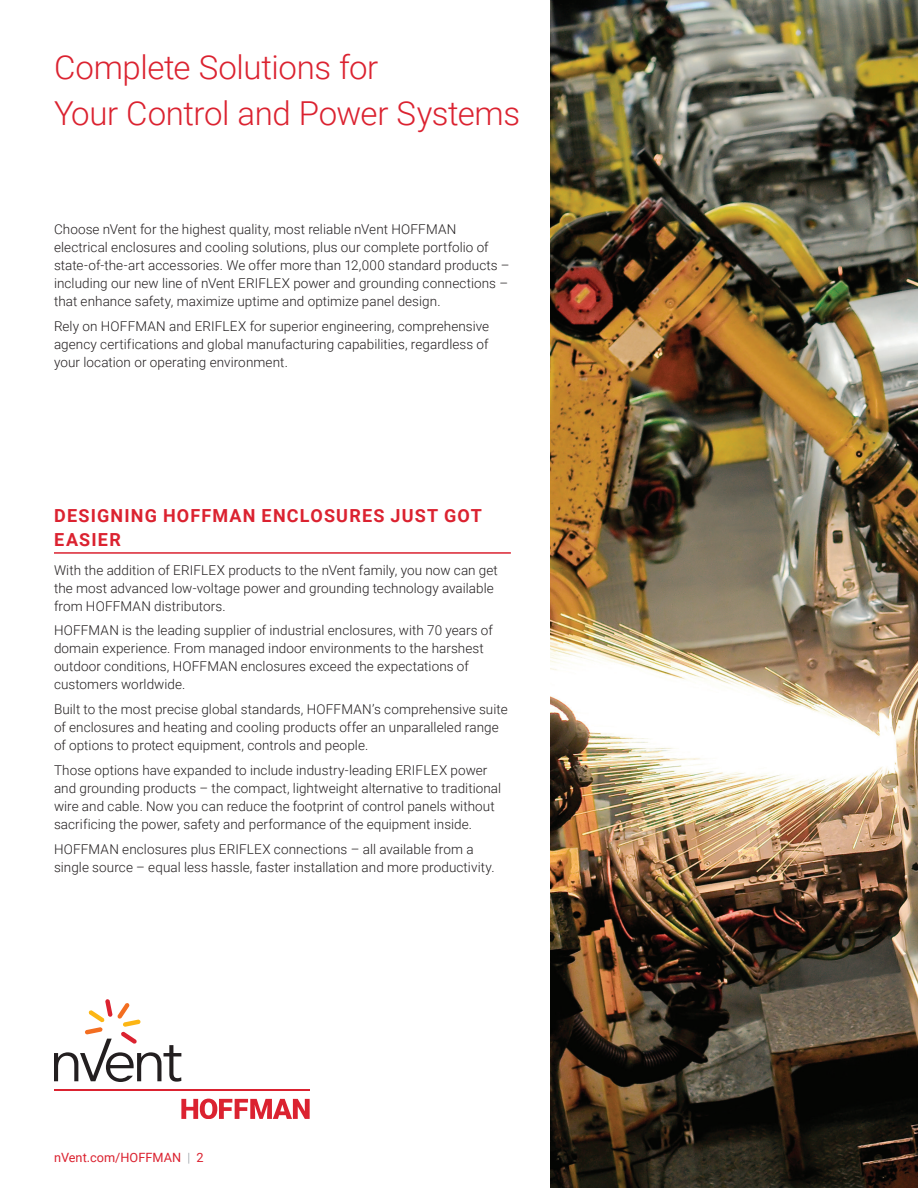
<style>
.page{position:relative;width:918px;height:1188px;background:#fff}
.page>*{position:absolute;margin:0;border:0;box-sizing:border-box;transform-origin:0 0}
.t1{font:300 33px/46px "Roboto";letter-spacing:-.01em;color:#db2230}
.t2{font:700 18px/24px "Roboto";letter-spacing:.065em;color:#db2230}
.t3{font:300 13.5px/18px "Roboto";letter-spacing:.005em;color:#231f20}
.t4{font:12.75px "Roboto";color:#db2230}
.s1{font-weight:300;color:#8f959e}
</style>
<div class="page">
<svg style="left:181px;top:1099px;width:129px;height:20px"></svg>
<hr style="left:54px;top:1089px;width:256px;height:2px;background:#db2230">
<svg style="left:54px;top:999px;width:127px;height:83px"></svg>
<img style="left:551px;top:0;width:367px;height:1188px">
<hr style="left:54px;top:552px;width:457px;height:2px;background:#db2230">
<h1 class="t1" style="left:54px;top:43px;width:468px">Complete Solutions for<br>Your Control and Power Systems</h1>
<p class="t3" style="left:54px;top:220px;width:457px">Choose nVent for the highest quality, most reliable nVent HOFFMAN electrical enclosures and cooling solutions, plus our complete portfolio of state-of-the-art accessories. We offer more than 12,000 standard products – including our new line of nVent ERIFLEX power and grounding connections – that enhance safety, maximize uptime and optimize panel design.</p>
<p class="t3" style="left:54px;top:317px;width:437px;text-align:justify">Rely on HOFFMAN and ERIFLEX for superior engineering, comprehensive agency certifications and global manufacturing capabilities, regardless of your location or operating environment.</p>
<h2 class="t2" style="left:54px;top:503px;width:429px">DESIGNING HOFFMAN ENCLOSURES JUST GOT<br>EASIER</h2>
<p class="t3" style="left:54px;top:560px;width:445px">With the addition of ERIFLEX products to the nVent family, you now can get the most advanced low-voltage power and grounding technology available from HOFFMAN distributors.</p>
<p class="t3" style="left:54px;top:621px;width:440px">HOFFMAN is the leading supplier of industrial enclosures, with 70 years of domain experience. From managed indoor environments to the harshest outdoor conditions, HOFFMAN enclosures exceed the expectations of customers worldwide.</p>
<p class="t3" style="left:54px;top:700px;width:455px">Built to the most precise global standards, HOFFMAN’s comprehensive suite of enclosures and heating and cooling products offer an unparalleled range of options to protect equipment, controls and people.</p>
<p class="t3" style="left:54px;top:761px;width:449px">Those options have expanded to include industry-leading ERIFLEX power and grounding products – the compact, lightweight alternative to traditional wire and cable. Now you can reduce the footprint of control panels without sacrificing the power, safety and performance of the equipment inside.</p>
<p class="t3" style="left:54px;top:840px;width:442px">HOFFMAN enclosures plus ERIFLEX connections – all available from a single source – equal less hassle, faster installation and more productivity.</p>
<p class="t4" style="left:54px;top:1148px;width:151px">nVent.com/HOFFMAN <span class="s1">|</span> 2</p>
</div>
